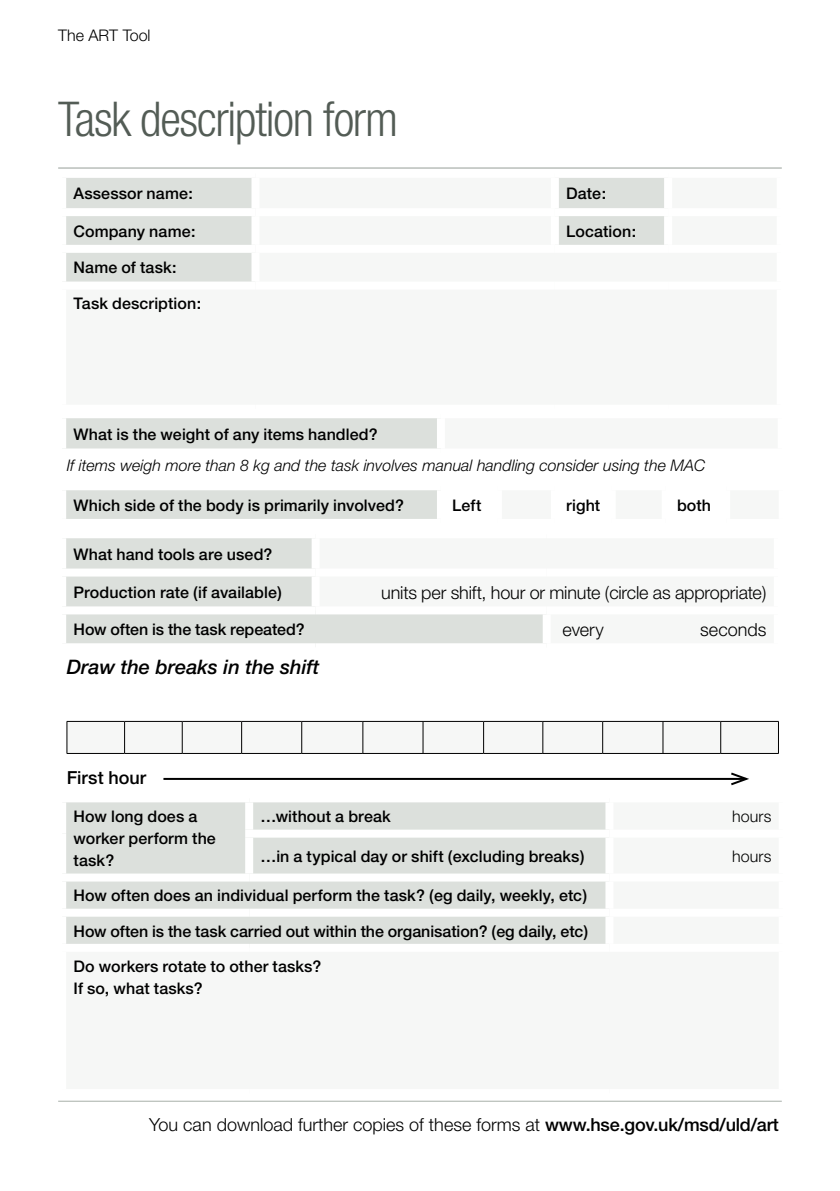
<style>
.page{position:relative;width:840px;height:1191px;background:#fff}
.page>*{position:absolute;margin:0;border:0;box-sizing:border-box;transform-origin:0 0}
.t1{font:300 condensed 48px "Helvetica Neue";letter-spacing:-.025em;color:#535c55}
.t2{font:italic 500 20px "Helvetica Neue";color:#000}
.t3{font:300 18px "Helvetica Neue";color:#000}
.t4{font:500 18px "Helvetica Neue";color:#000}
.t5{font:500 16px/22px "Helvetica Neue";letter-spacing:.005em;color:#000}
.t6{font:italic 300 16px "Helvetica Neue";color:#000}
.t7{font:300 16px "Helvetica Neue";letter-spacing:.005em;color:#000}
.s1{font-weight:500}
</style>
<div class="page">
<hr style="left:58px;top:167px;width:723px;height:1px;background:#969f98">
<svg style="left:66px;top:178px;width:597px;height:103px;fill:#f6f7f6"></svg>
<div style="left:251px;top:178px;width:8px;height:30px;background:#fff"></div>
<div style="left:550px;top:178px;width:8px;height:30px;background:#fff"></div>
<div style="left:58px;top:208px;width:197px;height:8px;background:#fff"></div>
<div style="left:255px;top:208px;width:299px;height:8px;background:#fff"></div>
<div style="left:251px;top:216px;width:8px;height:29px;background:#fff"></div>
<div style="left:554px;top:208px;width:113px;height:8px;background:#fff"></div>
<div style="left:550px;top:216px;width:8px;height:29px;background:#fff"></div>
<div style="left:58px;top:245px;width:197px;height:8px;background:#fff"></div>
<div style="left:255px;top:245px;width:299px;height:8px;background:#fff"></div>
<div style="left:251px;top:253px;width:8px;height:28px;background:#fff"></div>
<div style="left:554px;top:245px;width:113px;height:8px;background:#fff"></div>
<div style="left:66px;top:538px;width:249px;height:105px;background:#dce0dc"></div>
<div style="left:315px;top:614px;width:227px;height:29px;background:#dce0dc"></div>
<div style="left:311px;top:538px;width:8px;height:30px;background:#fff"></div>
<div style="left:58px;top:568px;width:257px;height:8px;background:#fff"></div>
<div style="left:311px;top:576px;width:8px;height:30px;background:#fff"></div>
<div style="left:58px;top:606px;width:257px;height:8px;background:#fff"></div>
<div style="left:62px;top:414px;width:378px;height:38px;background:#dce0dc"></div>
<div style="left:440px;top:414px;width:341px;height:38px;background:#f6f7f6"></div>
<div style="left:58px;top:410px;width:382px;height:8px;background:#fff"></div>
<div style="left:58px;top:418px;width:8px;height:30px;background:#fff"></div>
<div style="left:440px;top:410px;width:345px;height:8px;background:#fff"></div>
<div style="left:436px;top:418px;width:8px;height:30px;background:#fff"></div>
<div style="left:777px;top:418px;width:8px;height:30px;background:#fff"></div>
<div style="left:58px;top:448px;width:382px;height:8px;background:#fff"></div>
<div style="left:440px;top:448px;width:345px;height:8px;background:#fff"></div>
<div style="left:62px;top:486px;width:378px;height:37px;background:#dce0dc"></div>
<div style="left:58px;top:482px;width:382px;height:8px;background:#fff"></div>
<div style="left:58px;top:490px;width:8px;height:29px;background:#fff"></div>
<div style="left:436px;top:490px;width:8px;height:29px;background:#fff"></div>
<div style="left:58px;top:519px;width:382px;height:8px;background:#fff"></div>
<hr style="left:58px;top:1100px;width:723px;height:1px;background:#a7afa9">
<div style="left:66px;top:802px;width:539px;height:142px;background:#dce0dc"></div>
<div style="left:245px;top:802px;width:8px;height:27px;background:#fff"></div>
<div style="left:245px;top:829px;width:364px;height:8px;background:#fff"></div>
<div style="left:245px;top:837px;width:8px;height:36px;background:#fff"></div>
<div style="left:58px;top:873px;width:191px;height:8px;background:#fff"></div>
<div style="left:249px;top:873px;width:360px;height:8px;background:#fff"></div>
<div style="left:58px;top:908px;width:191px;height:8px;background:#fff"></div>
<div style="left:249px;top:908px;width:360px;height:8px;background:#fff"></div>
<div style="left:68px;top:722px;width:709px;height:31px;background:#f6f7f6"></div>
<hr style="left:67px;top:721px;width:57px;height:1px;background:#000">
<hr style="left:67px;top:721px;width:1px;height:32px;background:#000">
<hr style="left:124px;top:721px;width:58px;height:1px;background:#000">
<hr style="left:124px;top:721px;width:1px;height:32px;background:#000">
<hr style="left:182px;top:721px;width:59px;height:1px;background:#000">
<hr style="left:182px;top:721px;width:1px;height:32px;background:#000">
<hr style="left:241px;top:721px;width:60px;height:1px;background:#000">
<hr style="left:241px;top:721px;width:1px;height:32px;background:#000">
<hr style="left:301px;top:721px;width:61px;height:1px;background:#000">
<hr style="left:301px;top:721px;width:1px;height:32px;background:#000">
<hr style="left:362px;top:721px;width:61px;height:1px;background:#000">
<hr style="left:362px;top:721px;width:1px;height:32px;background:#000">
<hr style="left:423px;top:721px;width:60px;height:1px;background:#000">
<hr style="left:422px;top:721px;width:1px;height:32px;background:#000">
<hr style="left:483px;top:721px;width:59px;height:1px;background:#000">
<hr style="left:483px;top:721px;width:1px;height:32px;background:#000">
<hr style="left:542px;top:721px;width:60px;height:1px;background:#000">
<hr style="left:542px;top:721px;width:1px;height:32px;background:#000">
<hr style="left:602px;top:721px;width:60px;height:1px;background:#000">
<hr style="left:602px;top:721px;width:1px;height:32px;background:#000">
<hr style="left:662px;top:721px;width:58px;height:1px;background:#000">
<hr style="left:662px;top:721px;width:1px;height:32px;background:#000">
<hr style="left:720px;top:721px;width:58px;height:1px;background:#000">
<hr style="left:720px;top:721px;width:1px;height:32px;background:#000">
<hr style="left:777px;top:721px;width:1px;height:32px;background:#000">
<hr style="left:67px;top:753px;width:57px;height:1px;background:#000">
<hr style="left:124px;top:753px;width:58px;height:1px;background:#000">
<hr style="left:182px;top:753px;width:59px;height:1px;background:#000">
<hr style="left:241px;top:753px;width:60px;height:1px;background:#000">
<hr style="left:301px;top:753px;width:61px;height:1px;background:#000">
<hr style="left:362px;top:753px;width:61px;height:1px;background:#000">
<hr style="left:423px;top:753px;width:60px;height:1px;background:#000">
<hr style="left:483px;top:753px;width:59px;height:1px;background:#000">
<hr style="left:542px;top:753px;width:60px;height:1px;background:#000">
<hr style="left:602px;top:753px;width:60px;height:1px;background:#000">
<hr style="left:662px;top:753px;width:58px;height:1px;background:#000">
<hr style="left:720px;top:753px;width:58px;height:1px;background:#000">
<hr style="left:163px;top:778px;width:582px;height:2px;background:#000">
<svg style="left:728px;top:772px;width:21px;height:14px"></svg>
<p class="t7" style="left:58px;top:25px;width:94px">The ART Tool</p>
<h1 class="t1" style="left:58px;top:92px;width:341px">Task description form</h1>
<p class="t5" style="left:73px;top:182px;width:121px">Assessor name:</p>
<p class="t5" style="left:566px;top:182px;width:41px">Date:</p>
<p class="t5" style="left:73px;top:220px;width:124px">Company name:</p>
<p class="t5" style="left:566px;top:220px;width:72px">Location:</p>
<p class="t5" style="left:73px;top:256px;width:105px">Name of task:</p>
<p class="t5" style="left:73px;top:292px;width:129px">Task description:</p>
<p class="t5" style="left:73px;top:423px;width:305px">What is the weight of any items handled?</p>
<p class="t6" style="left:67px;top:455px;width:640px">If items weigh more than 8 kg and the task involves manual handling consider using the MAC</p>
<p class="t5" style="left:73px;top:494px;width:332px">Which side of the body is primarily involved?</p>
<p class="t5" style="left:452px;top:494px;width:31px">Left</p>
<p class="t5" style="left:566px;top:494px;width:35px">right</p>
<p class="t5" style="left:676px;top:494px;width:35px">both</p>
<p class="t5" style="left:73px;top:543px;width:200px">What hand tools are used?</p>
<p class="t5" style="left:73px;top:581px;width:210px">Production rate (if available)</p>
<p class="t3" style="left:381px;top:581px;width:386px">units per shift, hour or minute (circle as appropriate)</p>
<p class="t5" style="left:73px;top:618px;width:233px">How often is the task repeated?</p>
<p class="t3" style="left:562px;top:618px;width:43px">every</p>
<p class="t3" style="left:699px;top:618px;width:68px">seconds</p>
<p class="t2" style="left:67px;top:655px;width:254px">Draw the breaks in the shift</p>
<p class="t4" style="left:67px;top:767px;width:81px">First hour</p>
<p class="t5" style="left:73px;top:805px;width:144px">How long does a worker perform the task?</p>
<p class="t5" style="left:260px;top:805px;width:132px">…without a break</p>
<p class="t7" style="left:731px;top:807px;width:41px">hours</p>
<p class="t5" style="left:260px;top:845px;width:325px">…in a typical day or shift (excluding breaks)</p>
<p class="t7" style="left:731px;top:846px;width:41px">hours</p>
<p class="t5" style="left:73px;top:878px;width:516px;line-height:35.2px;text-align:justify">How often does an individual perform the task? (eg daily, weekly, etc)<br>How often is the task carried out within the organisation? (eg daily, etc)<br>Do workers rotate to other tasks?</p>
<p class="t5" style="left:73px;top:976px;width:131px">If so, what tasks?</p>
<p class="t3" style="left:149px;top:1113px;width:631px">You can download further copies of these forms at <span class="s1">www.hse.gov.uk/msd/uld/art</span></p>
</div>
